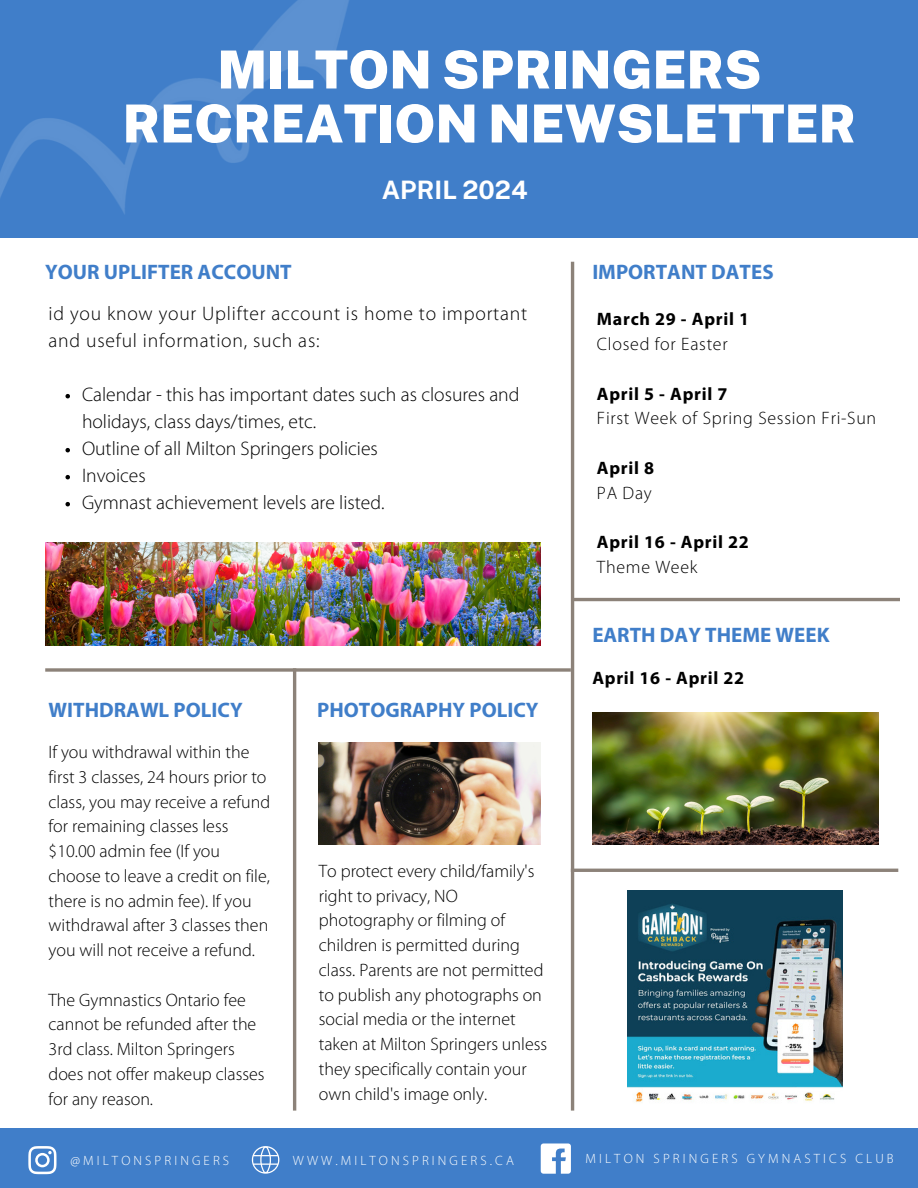
<style>
.page{position:relative;width:918px;height:1188px;background:#fff}
.page>*{position:absolute;margin:0;border:0;box-sizing:border-box;transform-origin:0 0}
.t1{font:900 52.5px/54px "Public Sans";color:#fff;text-align:center}
.t2{font:700 25.35px "Public Sans";color:#fff}
.t3{font:700 21px "Myriad Pro";color:#407ec9}
.t4{font:300 19.65px/27px "Myriad Pro";color:#000}
.t5{font:300 19.65px/27px "Myriad Pro";letter-spacing:.04em;color:#000}
.t6{font:900 18.3px "Public Sans";color:#fff}
.t7{font:300 18px/24.8px "Myriad Pro";color:#000}
.t8{font:700 18px "Myriad Pro";letter-spacing:.04em;color:#000}
.t9{font:300 18px "Myriad Pro";letter-spacing:.04em;color:#000}
.t10{font:300 13.5px "Myriad Pro";letter-spacing:.23em;color:#fff}
</style>
<div class="page">
<div style="left:0;top:0;width:918px;height:238px;background:#407ec9"></div>
<hr style="left:573px;top:598px;width:327px;height:3px;background:#8c8279">
<img style="left:319px;top:743px;width:221px;height:101px">
<img style="left:0;top:0;width:349px;height:214px">
<hr style="left:571px;top:262px;width:3px;height:849px;background:#8c8279">
<svg style="left:45px;top:668px;width:526px;height:4px;background:#9d958d"></svg>
<hr style="left:293px;top:668px;width:3px;height:443px;background:#8c8279">
<div style="left:0;top:1129px;width:918px;height:59px;background:#407ec9"></div>
<svg style="left:28px;top:1146px;width:28px;height:28px"></svg>
<svg style="left:541px;top:1143px;width:30px;height:31px"></svg>
<svg style="left:252px;top:1146px;width:27px;height:28px"></svg>
<svg style="left:65px;top:394px;width:5px;height:4px"></svg>
<svg style="left:65px;top:448px;width:5px;height:4px"></svg>
<svg style="left:65px;top:475px;width:5px;height:4px"></svg>
<svg style="left:65px;top:502px;width:5px;height:4px"></svg>
<img style="left:592px;top:712px;width:286px;height:132px">
<img style="left:45px;top:543px;width:495px;height:102px">
<hr style="left:571px;top:869px;width:327px;height:3px;background:#8c8279">
<img style="left:627px;top:890px;width:215px;height:212px">
<p class="t1" style="left:123px;top:42px;width:735px">MILTON SPRINGERS<br>RECREATION NEWSLETTER</p>
<p class="t2" style="left:382px;top:175px;width:147px">APRIL 2024</p>
<h3 class="t3" style="left:45px;top:263px;width:248px">YOUR UPLIFTER ACCOUNT</h3>
<h1 class="t5" style="left:49px;top:301px;width:480px">id you know your Uplifter account is home to important and useful information, such as:</h1>
<h2 class="t4" style="left:82px;top:382px;width:439px">Calendar - this has important dates such as closures and holidays, class days/times, etc.</h2>
<h3 class="t4" style="left:82px;top:436px;width:297px">Outline of all Milton Springers policies</h3>
<h3 class="t4" style="left:82px;top:463px;width:65px">Invoices</h3>
<h4 class="t4" style="left:82px;top:490px;width:304px">Gymnast achievement levels are listed.</h4>
<h6 class="t3" style="left:49px;top:701px;width:196px">WITHDRAWL POLICY</h6>
<h3 class="t7" style="left:49px;top:741px;width:223px">If you withdrawal within the first 3 classes, 24 hours prior to class, you may receive a refund for remaining classes less $10.00 admin fee (If you choose to leave a credit on file, there is no admin fee). If you withdrawal after 3 classes then you will not receive a refund.</h3>
<h3 class="t7" style="left:49px;top:989px;width:218px">The Gymnastics Ontario fee cannot be refunded after the<br>3rd class. Milton Springers does not offer makeup classes for any reason.</h3>
<p class="t3" style="left:317px;top:701px;width:223px">PHOTOGRAPHY POLICY</p>
<p class="t7" style="left:319px;top:860px;width:230px">To protect every child/family's right to privacy, NO photography or filming of children is permitted during class. Parents are not permitted to publish any photographs on social media or the internet taken at Milton Springers unless they specifically contain your own child's image only.</p>
<p class="t3" style="left:592px;top:263px;width:183px">IMPORTANT DATES</p>
<p class="t8" style="left:597px;top:312px;width:154px">March 29 - April 1</p>
<p class="t9" style="left:597px;top:337px;width:132px">Closed for Easter</p>
<p class="t8" style="left:597px;top:386px;width:132px">April 5 - April 7</p>
<p class="t9" style="left:597px;top:411px;width:281px">First Week of Spring Session Fri-Sun</p>
<p class="t8" style="left:597px;top:460px;width:59px">April 8</p>
<p class="t7" style="left:597px;top:482px;width:56px">PA Day</p>
<p class="t8" style="left:597px;top:535px;width:153px">April 16 - April 22</p>
<p class="t9" style="left:597px;top:559px;width:102px">Theme Week</p>
<p class="t3" style="left:592px;top:626px;width:239px">EARTH DAY THEME WEEK</p>
<p class="t8" style="left:592px;top:671px;width:153px">April 16 - April 22</p>
<p class="t6" style="left:565px;top:1138px;width:232px">REALLYGREATSITE.COM</p>
<p class="t10" style="left:70px;top:1155px;width:160px">@MILTONSPRINGERS</p>
<p class="t10" style="left:293px;top:1155px;width:223px">WWW.MILTONSPRINGERS.CA</p>
<p class="t10" style="left:586px;top:1153px;width:310px">MILTON SPRINGERS GYMNASTICS CLUB</p>
</div>
